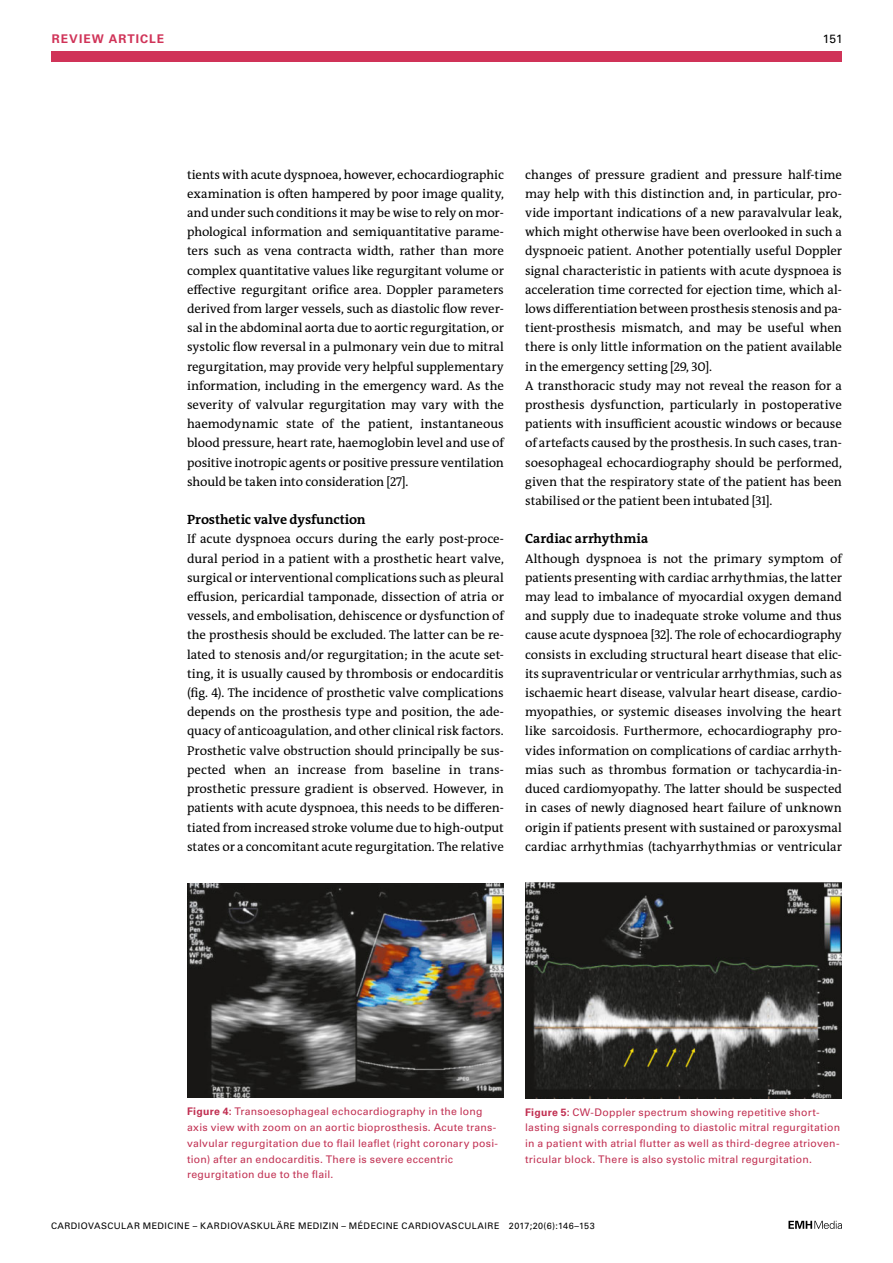
<style>
.page{position:relative;width:893px;height:1263px;background:#fff}
.page>*{position:absolute;margin:0;border:0;box-sizing:border-box;transform-origin:0 0}
.t1{font:700 13.5px "The Antiqua B W7";letter-spacing:-.005em;color:#000}
.t2{font:12.75px/19.2px "The Antiqua B W5 Plain";letter-spacing:-.005em;color:#000;text-align:justify}
.t3{font:700 12px "Univers LT Std";color:#d03358}
.t4{font:12px "Univers LT Std";color:#000}
.t5{font:10.5px/15.8px "Univers LT Std";letter-spacing:.02em;color:#c13052}
.t6{font:9px "Univers LT Std";letter-spacing:.05em;color:#000}
.s1{font-weight:700}
</style>
<div class="page">
<div style="left:51px;top:51px;width:791px;height:11px;background:#d03358"></div>
<svg style="left:788px;top:1221px;width:54px;height:8px"></svg>
<img style="left:187px;top:883px;width:317px;height:215px">
<img style="left:525px;top:883px;width:317px;height:215px">
<p class="t3" style="left:52px;top:31px;width:19px">REVIEW</p>
<p class="t3" style="left:109px;top:31px;width:9px">ARTICLE</p>
<p class="t4" style="left:823px;top:31px;width:22px">151</p>
<p class="t2" style="left:187px;top:165px;width:318px">tients with acute dyspnoea, however, echocardiographic examination is often hampered by poor image quality, and under such conditions it may be wise to rely on mor&shy;phological information and semiquantitative parame&shy;ters such as vena contracta width, rather than more complex quantitative values like regurgitant volume or effective regurgitant orifice area. Doppler parameters derived from larger vessels, such as diastolic flow rever&shy;sal in the abdominal aorta due to aortic regurgitation, or systolic flow reversal in a pulmonary vein due to mitral regurgitation, may provide very helpful supplementary information, including in the emergency ward. As the severity of valvular regurgitation may vary with the haemodynamic state of the patient, instantaneous blood pressure, heart rate, haemoglobin level and use of positive inotropic agents or positive pressure ventilation should be taken into consideration [27].</p>
<p class="t1" style="left:187px;top:511px;width:180px">Prosthetic valve dysfunction</p>
<p class="t2" style="left:187px;top:530px;width:318px">If acute dyspnoea occurs during the early post-proce&shy;dural period in a patient with a prosthetic heart valve, surgical or interventional complications such as pleural effusion, pericardial tamponade, dissection of atria or vessels, and embolisation, dehiscence or dysfunction of the prosthesis should be excluded. The latter can be re&shy;lated to stenosis and/or regurgitation; in the acute set&shy;ting, it is usually caused by thrombosis or endocarditis (fig. 4). The incidence of prosthetic valve complications depends on the prosthesis type and position, the ade&shy;quacy of anticoagulation, and other clinical risk factors.<br>Prosthetic valve obstruction should principally be sus&shy;pected when an increase from baseline in trans&shy;prosthetic pressure gradient is observed. However, in patients with acute dyspnoea, this needs to be differen&shy;tiated from increased stroke volume due to high-output states or a concomitant acute regurgitation. The relative</p>
<p class="t2" style="left:525px;top:165px;width:318px;text-align:left">changes of pressure gradient and pressure half-time may help with this distinction and, in particular, pro&shy;vide important indications of a new paravalvular leak, which might otherwise have been overlooked in such a dyspnoeic patient. Another potentially useful Doppler signal characteristic in patients with acute dyspnoea is acceleration time corrected for ejection time, which al&shy;lows differentiation between prosthesis stenosis and pa&shy;tient-prosthesis mismatch, and may be useful when there is only little information on the patient available in the emergency setting [29, 30].<br>A transthoracic study may not reveal the reason for a prosthesis dysfunction, particularly in postoperative patients with insufficient acoustic windows or because of artefacts caused by the prosthesis. In such cases, tran&shy;soesophageal echocardiography should be performed, given that the respiratory state of the patient has been stabilised or the patient been intubated [31].</p>
<p class="t1" style="left:525px;top:530px;width:125px">Cardiac arrhythmia</p>
<p class="t2" style="left:525px;top:549px;width:318px">Although dyspnoea is not the primary symptom of patients presenting with cardiac arrhythmias, the latter may lead to imbalance of myocardial oxygen demand and supply due to inadequate stroke volume and thus cause acute dyspnoea [32]. The role of echocardiography consists in excluding structural heart disease that elic&shy;its supraventricular or ventricular arrhythmias, such as ischaemic heart disease, valvular heart disease, cardio&shy;myopathies, or systemic diseases involving the heart like sarcoidosis. Furthermore, echocardiography pro&shy;vides information on complications of cardiac arrhyth&shy;mias such as thrombus formation or tachycardia-in&shy;duced cardiomyopathy. The latter should be suspected in cases of newly diagnosed heart failure of unknown origin if patients present with sustained or paroxysmal cardiac arrhythmias (tachyarrhythmias or ventricular</p>
<p class="t5" style="left:187px;top:1104px;width:312px"><span class="s1">FIGURE 4:</span> Transoesophageal echocardiography in the long axis view with zoom on an aortic bioprosthesis. Acute trans&shy;valvular regurgitation due to flail leaflet (right coronary posi&shy;tion) after an endocarditis. There is severe eccentric regurgitation due to the flail.</p>
<p class="t5" style="left:525px;top:1104px;width:316px"><span class="s1">FIGURE 5:</span> CW-Doppler spectrum showing repetitive short&shy;lasting signals corresponding to diastolic mitral regurgitation in a patient with atrial flutter as well as third-degree atrioven&shy;tricular block. There is also systolic mitral regurgitation.</p>
<p class="t6" style="left:51px;top:1220px;width:545px">CARDIOVASCULAR MEDICINE – KARDIOVASKULÄRE MEDIZIN – MÉDECINE CARDIOVASCULAIRE 2017;20(6):146–153</p>
</div>
